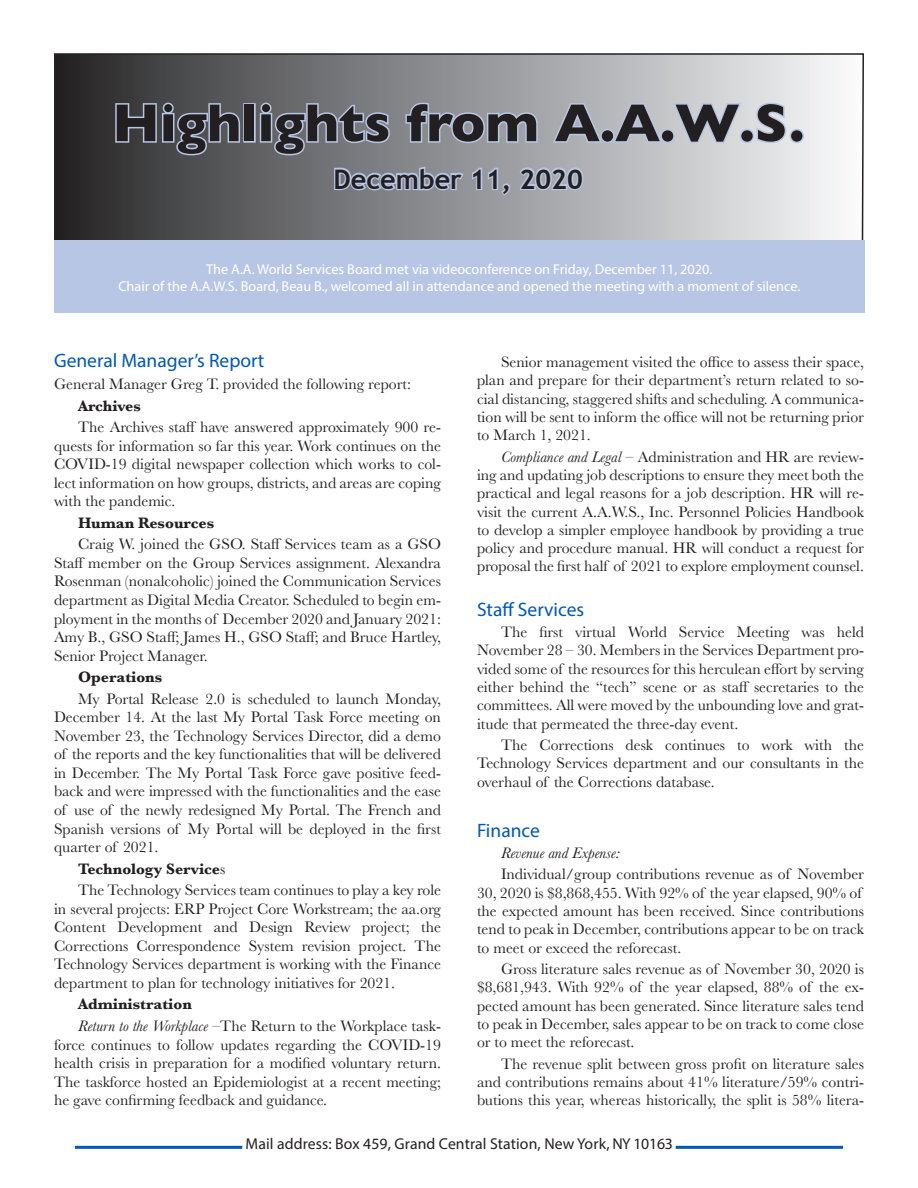
<style>
.page{position:relative;width:918px;height:1188px;background:#fff}
.page>*{position:absolute;margin:0;border:0;box-sizing:border-box;transform-origin:0 0}
.t1{font:700 54px "Gill Sans";color:#231f20}
.t2{font:700 27px "Trebuchet MS";color:#231f20}
.Body{font:19.5px "Myriad Pro";color:#0058b8}
.SUB_Ital{font:19.5px "Myriad Pro";color:#0058b8}
.Body-2{font:15.75px/18.6px "Baskerville";color:#231f20;text-align:justify}
.Body-3{font:700 15.75px "Baskerville";color:#231f20}
.Body-4{font:15.75px "Myriad Pro";letter-spacing:.005em;color:#231f20}
.Body-5{font:italic 15.75px "Baskerville";color:#231f20}
.t3{font:14.25px/17.1px "Myriad Pro";color:#fff;text-align:center}
.s1{font-weight:400}
.s2{font-style:italic}
</style>
<div class="page">
<hr style="left:75px;top:1146px;width:167px;height:3px;background:#0058b8">
<hr style="left:676px;top:1146px;width:167px;height:3px;background:#0058b8">
<svg style="left:54px;top:53px;width:811px;height:188px;background:#93959a"></svg>
<div style="left:54px;top:241px;width:811px;height:72px;background:#b8c6e5"></div>
<p class="t1" style="left:112px;top:80px;width:694px">Highlights from A.A.W.S.</p>
<p class="t2" style="left:334px;top:162px;width:251px">December 11, 2020</p>
<p class="t3" style="left:118px;top:260px;width:683px">The A.A. World Services Board met via videoconference on Friday, December 11, 2020.<br>Chair of the A.A.W.S. Board, Beau B., welcomed all in attendance and opened the meeting with a moment of silence.</p>
<p class="Body" style="left:54px;top:349px;width:212px">General Manager’s Report</p>
<p class="Body-2" style="left:54px;top:375px;width:359px">General Manager Greg T. provided the following report:</p>
<p class="Body-3" style="left:78px;top:394px;width:65px">Archives</p>
<p class="Body-2" style="left:54px;top:418px;width:389px;text-indent:24px">The Archives staff have answered approximately 900 re&shy;quests for information so far this year. Work continues on the COVID-19 digital newspaper collection which works to col&shy;lect information on how groups, districts, and areas are coping with the pandemic.</p>
<p class="Body-3" style="left:78px;top:512px;width:138px">Human Resources</p>
<p class="Body-2" style="left:54px;top:535px;width:389px;text-indent:24px">Craig W. joined the GSO. Staff Services team as a GSO Staff member on the Group Services assignment. Alexandra Rosenman (nonalcoholic) joined the Communication Services department as Digital Media Creator. Scheduled to begin em&shy;ployment in the months of December 2020 and January 2021:<br>Amy B., GSO Staff; James H., GSO Staff; and Bruce Hartley, Senior Project Manager.</p>
<p class="Body-3" style="left:78px;top:666px;width:86px">Operations</p>
<p class="Body-2" style="left:54px;top:690px;width:389px;text-indent:24px">My Portal Release 2.0 is scheduled to launch Monday, December 14. At the last My Portal Task Force meeting on November 23, the Technology Services Director, did a demo of the reports and the key functionalities that will be delivered in December. The My Portal Task Force gave positive feed&shy;back and were impressed with the functionalities and the ease of use of the newly redesigned My Portal. The French and Spanish versions of My Portal will be deployed in the first quarter of 2021.</p>
<p class="Body-3" style="left:78px;top:858px;width:149px">Technology Service<span class="s1">s</span></p>
<p class="Body-2" style="left:54px;top:881px;width:389px;text-indent:24px">The Technology Services team continues to play a key role in several projects: ERP Project Core Workstream; the aa.org Content Development and Design Review project; the Corrections Correspondence System revision project. The Technology Services department is working with the Finance department to plan for technology initiatives for 2021.</p>
<p class="Body-3" style="left:78px;top:993px;width:115px">Administration</p>
<p class="Body-2" style="left:54px;top:1017px;width:389px;text-indent:24px"><span class="s2">Return to the Workplace –</span>The Return to the Workplace task&shy;force continues to follow updates regarding the COVID-19 health crisis in preparation for a modified voluntary return.<br>The taskforce hosted an Epidemiologist at a recent meeting; he gave confirming feedback and guidance.</p>
<p class="Body-2" style="left:477px;top:353px;width:389px;text-indent:24px">Senior management visited the office to assess their space, plan and prepare for their department’s return related to so&shy;cial distancing, staggered shifts and scheduling. A communica&shy;tion will be sent to inform the office will not be returning prior to March 1, 2021.</p>
<p class="Body-2" style="left:477px;top:448px;width:389px;text-indent:24px"><span class="s2">Compliance and Legal –</span> Administration and HR are review&shy;ing and updating job descriptions to ensure they meet both the practical and legal reasons for a job description. HR will re&shy;visit the current A.A.W.S., Inc. Personnel Policies Handbook to develop a simpler employee handbook by providing a true policy and procedure manual. HR will conduct a request for proposal the first half of 2021 to explore employment counsel.</p>
<p class="Body" style="left:477px;top:597px;width:109px">Staff Services</p>
<p class="Body-2" style="left:477px;top:623px;width:389px;text-indent:24px">The first virtual World Service Meeting was held November 28 – 30. Members in the Services Department pro&shy;vided some of the resources for this herculean effort by serving either behind the “tech” scene or as staff secretaries to the committees. All were moved by the unbounding love and grat&shy;itude that permeated the three-day event.</p>
<p class="Body-2" style="left:477px;top:736px;width:389px;text-indent:24px">The Corrections desk continues to work with the Technology Services department and our consultants in the overhaul of the Corrections database.</p>
<p class="SUB_Ital" style="left:477px;top:818px;width:64px">Finance</p>
<p class="Body-5" style="left:501px;top:842px;width:120px">Revenue and Expense:</p>
<p class="Body-2" style="left:477px;top:865px;width:389px;text-align:left;text-indent:24px">Individual/group contributions revenue as of November 30, 2020 is $8,868,455. With 92% of the year elapsed, 90% of the expected amount has been received. Since contributions tend to peak in December, contributions appear to be on track to meet or exceed the reforecast.</p>
<p class="Body-2" style="left:477px;top:960px;width:389px;text-indent:24px">Gross literature sales revenue as of November 30, 2020 is $8,681,943. With 92% of the year elapsed, 88% of the ex&shy;pected amount has been generated. Since literature sales tend to peak in December, sales appear to be on track to come close or to meet the reforecast.</p>
<p class="Body-2" style="left:477px;top:1055px;width:389px;text-indent:24px">The revenue split between gross profit on literature sales and contributions remains about 41% literature/59% contri&shy;butions this year, whereas historically, the split is 58% litera-</p>
<p class="Body-4" style="left:246px;top:1134px;width:429px">Mail address: Box 459, Grand Central Station, New York, NY 10163</p>
</div>
